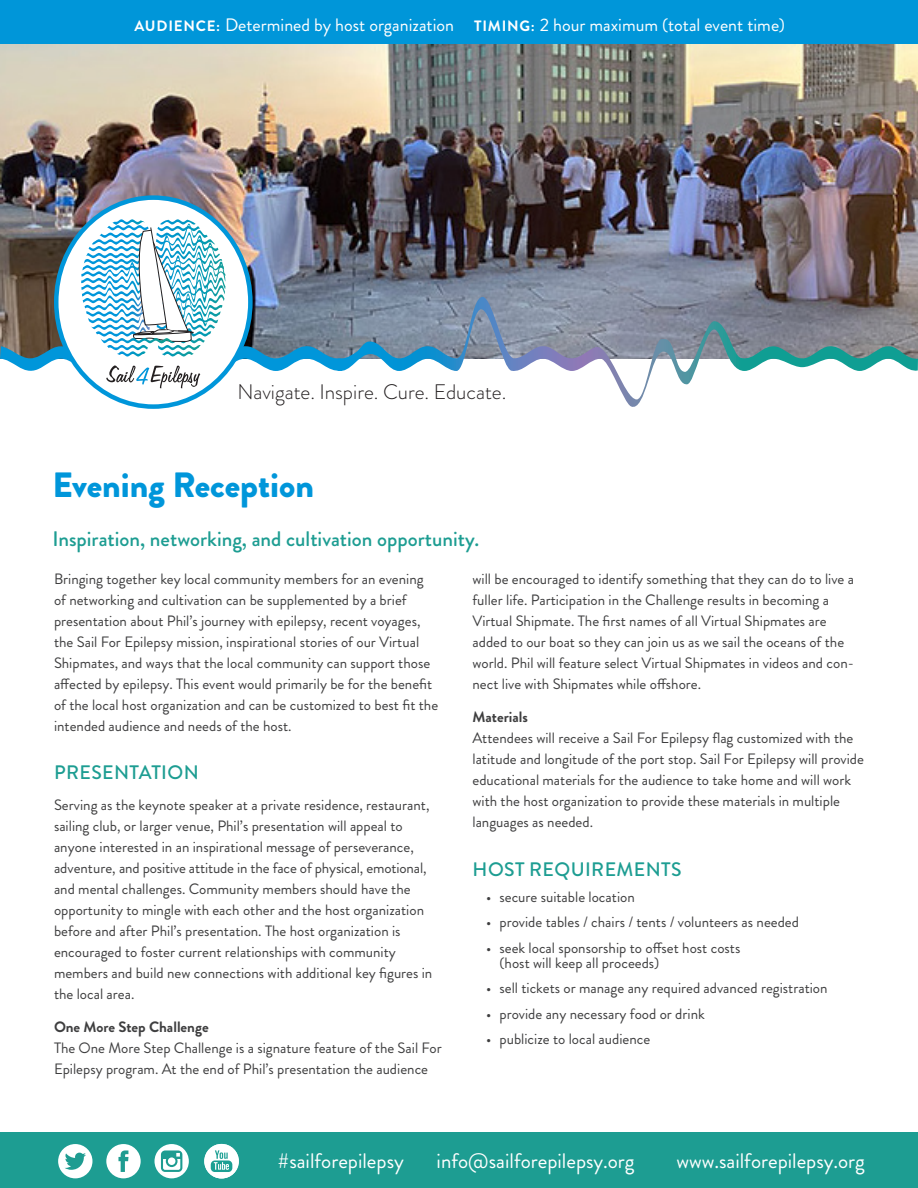
<style>
.page{position:relative;width:918px;height:1188px;background:#fff}
.page>*{position:absolute;margin:0;border:0;box-sizing:border-box;transform-origin:0 0}
.t1{font:900 35.1px "Brandon Grotesque";color:#0096da}
.t2{font:21px "Brandon Grotesque";color:#fff}
.t3{font:500 21px "Brandon Grotesque";color:#1d9d92}
.t4{font:300 21px "Brandon Grotesque";color:#231f20}
.t5{font:500 19.5px "Brandon Grotesque";letter-spacing:.02em;color:#1d9d92}
.t6{font:18px "Brandon Grotesque";color:#fff}
.t7{font:15px/21px "Brandon Grotesque";color:#3e3e3f}
.s1{font-weight:700;font-size:15px}
.s2{font-weight:700}
</style>
<div class="page">
<div style="left:0;top:1132px;width:918px;height:56px;background:#1d9d92"></div>
<div style="left:58px;top:1144px;width:34px;height:34px;background:#fff;border-radius:50%"></div>
<svg style="left:65px;top:1153px;width:21px;height:17px"></svg>
<div style="left:106px;top:1144px;width:35px;height:34px;background:#fff;border-radius:50%"></div>
<svg style="left:118px;top:1150px;width:11px;height:22px"></svg>
<div style="left:155px;top:1144px;width:34px;height:34px;background:#fff;border-radius:50%"></div>
<svg style="left:161px;top:1150px;width:21px;height:22px"></svg>
<div style="left:204px;top:1144px;width:35px;height:34px;background:#fff;border-radius:50%"></div>
<svg style="left:211px;top:1150px;width:21px;height:22px"></svg>
<img style="left:0;top:43px;width:918px;height:254px">
<svg style="left:343px;top:297px;width:575px;height:110px"></svg>
<svg style="left:56px;top:198px;width:194px;height:209px"></svg>
<img style="left:0;top:219px;width:343px;height:169px">
<div style="left:0;top:0;width:918px;height:43px;background:#0096d9"></div>
<p class="t6" style="left:134px;top:12px;width:652px"><span class="s1">AUDIENCE:</span> Determined by host organization <span class="s1">TIMING:</span> 2 hour maximum (total event time)</p>
<p class="t4" style="left:238px;top:378px;width:270px">Navigate. Inspire. Cure. Educate.</p>
<p class="t1" style="left:52px;top:460px;width:263px">Evening Reception</p>
<p class="t3" style="left:52px;top:524px;width:428px">Inspiration, networking, and cultivation opportunity.</p>
<p class="t7" style="left:54px;top:568px;width:386px">Bringing together key local community members for an evening of networking and cultivation can be supplemented by a brief presentation about Phil’s journey with epilepsy, recent voyages, the Sail For Epilepsy mission, inspirational stories of our Virtual Shipmates, and ways that the local community can support those affected by epilepsy. This event would primarily be for the benefit of the local host organization and can be customized to best fit the intended audience and needs of the host.</p>
<p class="t5" style="left:54px;top:759px;width:146px">PRESENTATION</p>
<p class="t7" style="left:54px;top:795px;width:380px">Serving as the keynote speaker at a private residence, restaurant, sailing club, or larger venue, Phil’s presentation will appeal to anyone interested in an inspirational message of perseverance, adventure, and positive attitude in the face of physical, emotional, and mental challenges. Community members should have the opportunity to mingle with each other and the host organization before and after Phil’s presentation. The host organization is encouraged to foster current relationships with community members and build new connections with additional key figures in the local area.</p>
<p class="t7" style="left:54px;top:1017px;width:389px"><span class="s2">One More Step Challenge<br></span>The One More Step Challenge is a signature feature of the Sail For<br>Epilepsy program. At the end of Phil’s presentation the audience</p>
<p class="t7" style="left:472px;top:568px;width:383px">will be encouraged to identify something that they can do to live a fuller life. Participation in the Challenge results in becoming a Virtual Shipmate. The first names of all Virtual Shipmates are added to our boat so they can join us as we sail the oceans of the world. Phil will feature select Virtual Shipmates in videos and con&shy;nect live with Shipmates while offshore.</p>
<p class="t7" style="left:472px;top:706px;width:393px"><span class="s2">Materials<br></span>Attendees will receive a Sail For Epilepsy flag customized with the latitude and longitude of the port stop. Sail For Epilepsy will provide educational materials for the audience to take home and will work with the host organization to provide these materials in multiple languages as needed.</p>
<p class="t5" style="left:473px;top:856px;width:211px">HOST REQUIREMENTS</p>
<p class="t7" style="left:486px;top:886px;width:150px">• secure suitable location</p>
<p class="t7" style="left:486px;top:912px;width:315px">• provide tables / chairs / tents / volunteers as needed</p>
<p class="t7" style="left:500px;top:940px;width:242px;line-height:15px;text-indent:-14px">• seek local sponsorship to offset host costs (host will keep all proceeds)</p>
<p class="t7" style="left:486px;top:978px;width:343px">• sell tickets or manage any required advanced registration</p>
<p class="t7" style="left:486px;top:1003px;width:220px">• provide any necessary food or drink</p>
<p class="t7" style="left:486px;top:1029px;width:166px">• publicize to local audience</p>
<h2 class="t2" style="left:278px;top:1147px;width:127px">#sailforepilepsy</h2>
<h2 class="t2" style="left:437px;top:1147px;width:199px">info@sailforepilepsy.org</h2>
<h2 class="t2" style="left:676px;top:1147px;width:190px">www.sailforepilepsy.org</h2>
</div>
